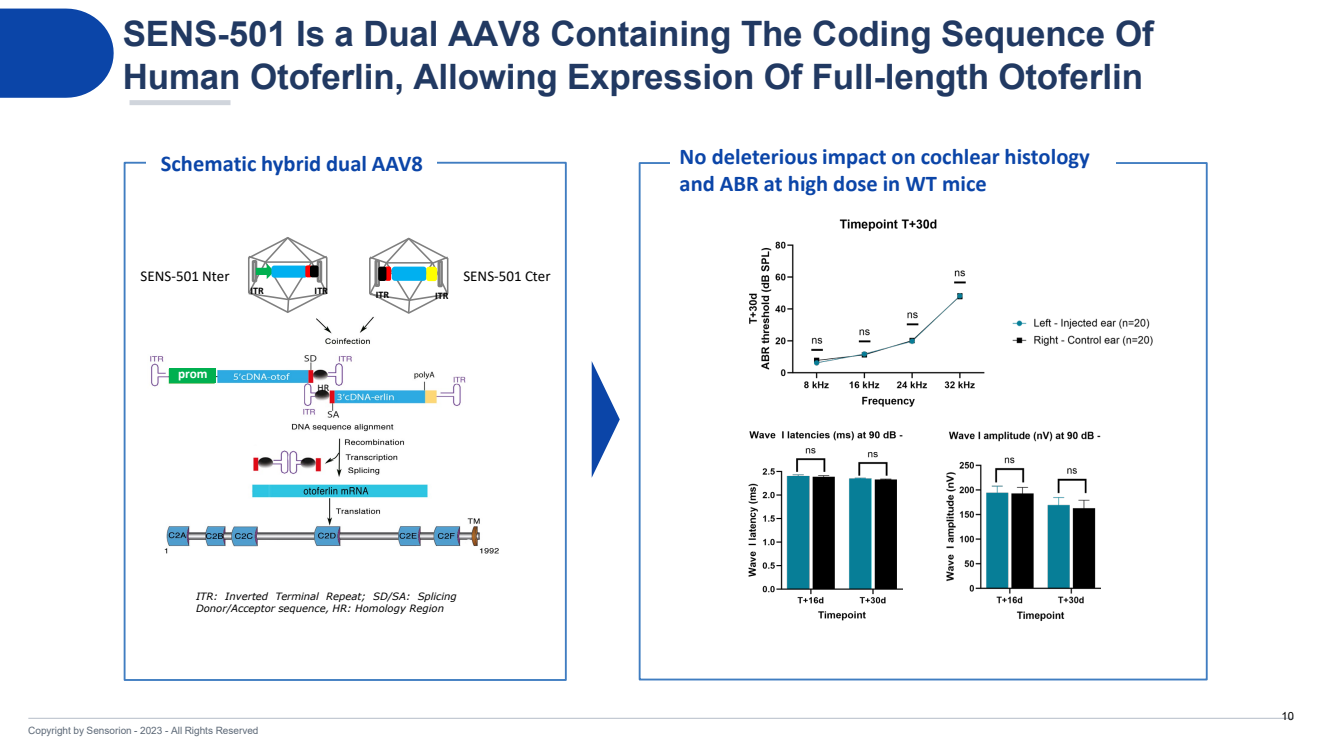
<style>
.page{position:relative;width:1324px;height:746px;background:#fff}
.page>*{position:absolute;margin:0;border:0;box-sizing:border-box;transform-origin:0 0}
.t1{font:700 35px/42px "Arial";letter-spacing:-.005em;color:#213962}
.t2{font:700 22.5px/27.1px "Calibri";color:#0b45a8}
.t3{font:15px "Calibri";color:#000}
.t4{font:700 13.25px "Calibri";color:#fff}
.t5{font:11.25px "Arial";color:#000}
.t6{font:italic 10px/12px "Verdana";color:#000}
.t7{font:10px "Arial";letter-spacing:-.005em;color:#5e6a78}
.t8{font:700 10px "Calibri";color:#000}
.t9{font:10px "Calibri";color:#000}
</style>
<div class="page">
<hr style="left:28px;top:717px;width:1266px;height:1px;background:#c4cad3">
<div style="left:130px;top:100px;width:100px;height:5px;background:#d0d5dc"></div>
<svg style="left:0;top:9px;width:114px;height:89px;background:#2055af"></svg>
<svg style="left:592px;top:362px;width:28px;height:115px"></svg>
<div style="left:124px;top:162px;width:443px;height:518px;border:2px solid #407dc1"></div>
<div style="left:147px;top:145px;width:290px;height:37px;background:#fff"></div>
<svg style="left:369px;top:237px;width:80px;height:77px"></svg>
<div style="left:437px;top:260px;width:6px;height:27px;border:2px solid #7f7f7f"></div>
<div style="left:426px;top:266px;width:11px;height:15px;background:#ff0;border:2px solid #ff0"></div>
<div style="left:379px;top:268px;width:6px;height:11px;background:#000"></div>
<div style="left:378px;top:266px;width:8px;height:15px;border:2px solid #000"></div>
<svg style="left:248px;top:237px;width:80px;height:76px"></svg>
<div style="left:317px;top:260px;width:5px;height:22px;border:2px solid #7f7f7f"></div>
<div style="left:310px;top:265px;width:8px;height:12px;background:#000;border:2px solid #000"></div>
<img style="left:150px;top:316px;width:349px;height:237px">
<div style="left:169px;top:368px;width:47px;height:14px;background:#00b050"></div>
<img style="left:749px;top:219px;width:236px;height:188px">
<img style="left:748px;top:431px;width:154px;height:190px">
<img style="left:946px;top:431px;width:154px;height:190px">
<img style="left:1012px;top:318px;width:141px;height:28px">
<p class="t1" style="left:123px;top:13px;width:1032px">SENS-501 Is a Dual AAV8 Containing The Coding Sequence Of<br>Human Otoferlin, Allowing Expression Of Full-length Otoferlin</p>
<p class="t2" style="left:161px;top:150px;width:263px">Schematic hybrid dual AAV8</p>
<p class="t3" style="left:141px;top:266px;width:91px">SENS-501 Nter</p>
<p class="t3" style="left:463px;top:265px;width:89px">SENS-501 Cter</p>
<p class="t4" style="left:178px;top:364px;width:31px">prom</p>
<p class="t8" style="left:250px;top:283px;width:15px">ITR</p>
<p class="t8" style="left:315px;top:284px;width:15px">ITR</p>
<p class="t9" style="left:318px;top:380px;width:13px">HR</p>
<p class="t8" style="left:376px;top:288px;width:15px">ITR</p>
<p class="t8" style="left:435px;top:288px;width:15px">ITR</p>
<p class="t6" style="left:196px;top:589px;width:262px">ITR: Inverted Terminal Repeat; SD/SA: Splicing<br>Donor/Acceptor sequence, HR: Homology Region</p>
<p class="t7" style="left:28px;top:723px;width:232px">Copyright by Sensorion - 2023 - All Rights Reserved</p>
<p class="t2" style="left:679px;top:142px;width:411px">No deleterious impact on cochlear histology and ABR at high dose in WT mice</p>
<p class="t5" style="left:1281px;top:707px;width:14px">10</p>
</div>
